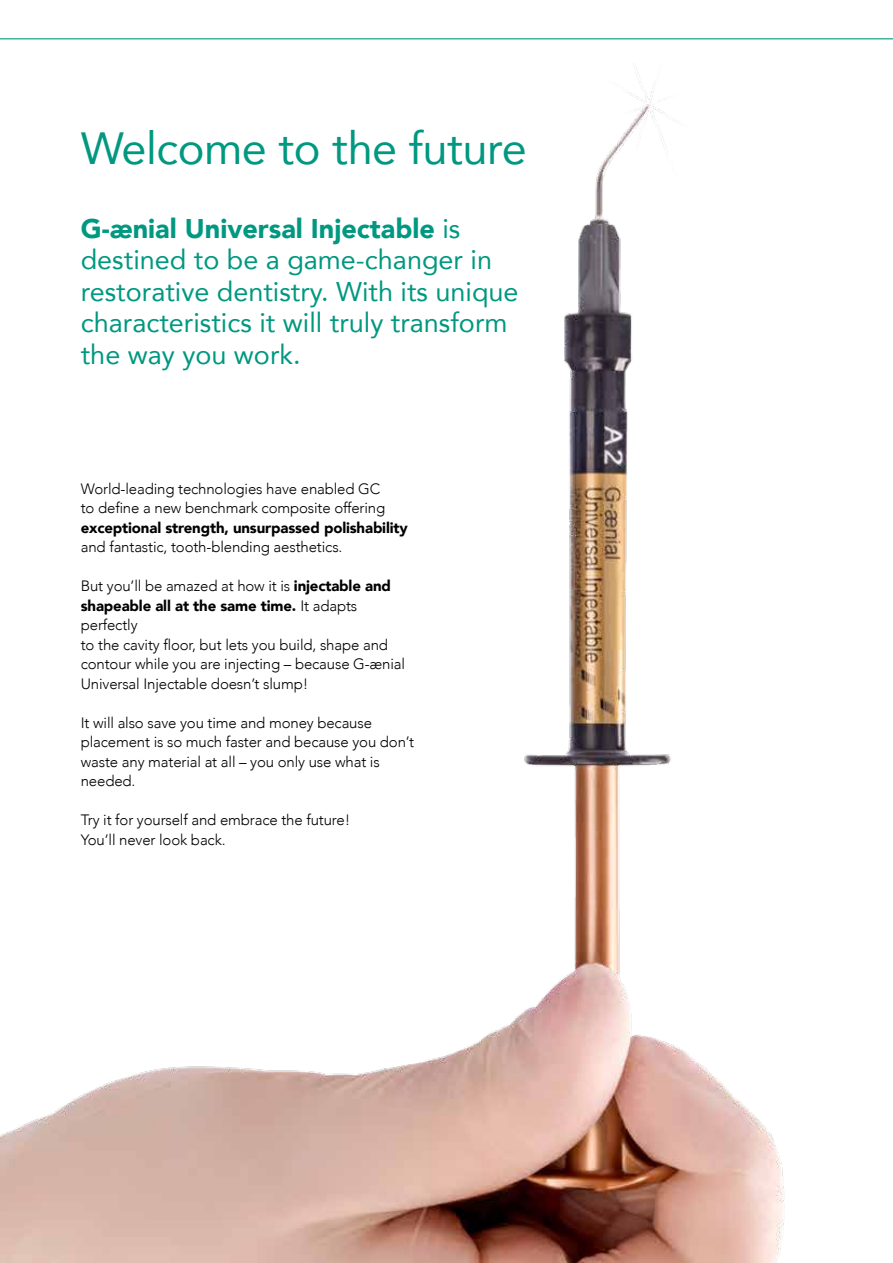
<style>
.page{position:relative;width:893px;height:1263px;background:#fff}
.page>*{position:absolute;margin:0;border:0;box-sizing:border-box;transform-origin:0 0}
.t1{font:45px "Avenir";letter-spacing:-.01em;color:#009880}
.t2{font:27px/31.5px "Avenir";color:#009880}
.t3{font:300 15px/19.5px "Avenir";letter-spacing:-.01em;color:#000}
.t4{font:900 15px "Avenir";letter-spacing:-.01em;color:#000}
.s1{font-weight:900}
</style>
<div class="page">
<img style="left:0;top:82px;width:784px;height:1181px">
<svg style="left:0;top:38px;width:893px;height:40px"></svg>
<h1 class="t1" style="left:81px;top:112px;width:447px">Welcome to the future</h1>
<h2 class="t2" style="left:81px;top:212px;width:439px"><span class="s1">G-ænial Universal Injectable</span> is destined to be a game-changer in restorative dentistry. With its unique characteristics it will truly transform the way you work.</h2>
<p class="t3" style="left:81px;top:479px;width:306px">World-leading technologies have enabled GC to define a new benchmark composite offering</p>
<p class="t4" style="left:81px;top:514px;width:329px">exceptional strength, unsurpassed polishability</p>
<p class="t3" style="left:81px;top:537px;width:263px">and fantastic, tooth-blending aesthetics.</p>
<p class="t3" style="left:81px;top:576px;width:326px">But you’ll be amazed at how it is <span class="s1">injectable and shapeable all at the same time.</span> It adapts perfectly<br>to the cavity floor, but lets you build, shape and contour while you are injecting – because G-ænial Universal Injectable doesn’t slump!</p>
<p class="t3" style="left:81px;top:713px;width:335px">It will also save you time and money because placement is so much faster and because you don’t waste any material at all – you only use what is needed.</p>
<p class="t3" style="left:81px;top:810px;width:271px">Try it for yourself and embrace the future!<br>You’ll never look back.</p>
</div>
